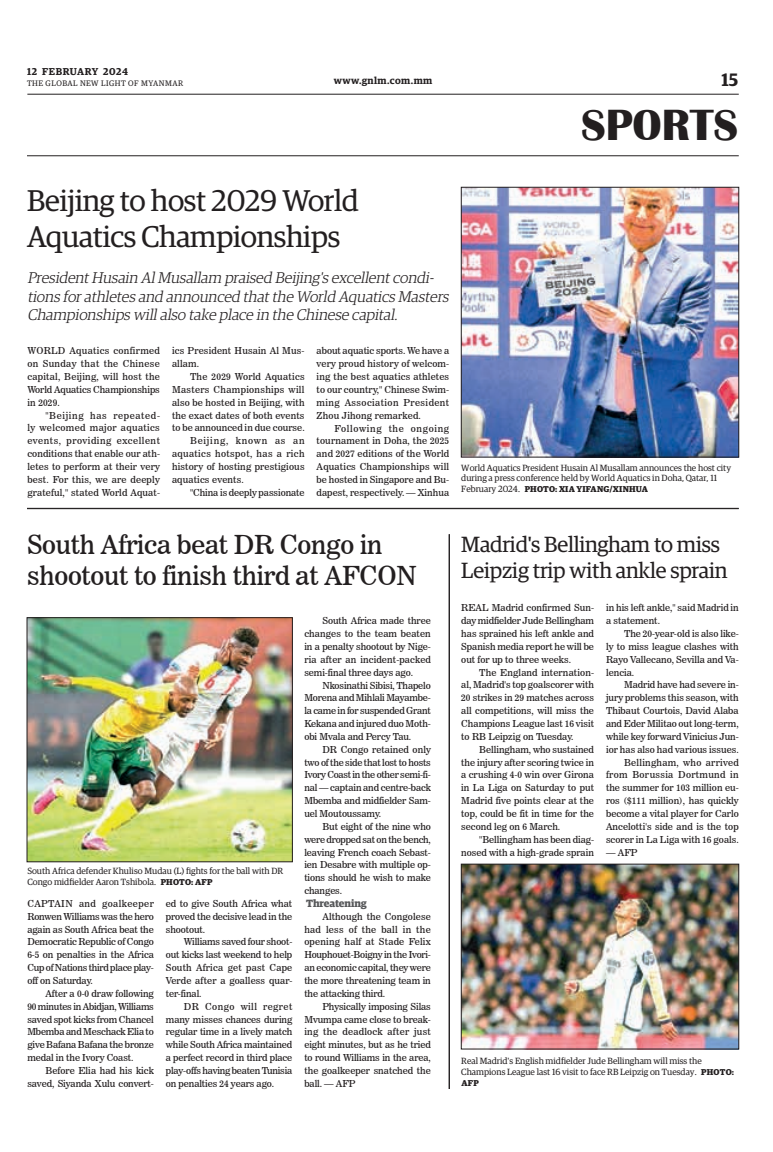
<style>
.page{position:relative;width:773px;height:1152px;background:#fff}
.page>*{position:absolute;margin:0;border:0;box-sizing:border-box;transform-origin:0 0}
.t1{font:700 45px "Britannic";color:#231f20}
._1_Clm_Head{font:30px/36px "Guardian Egyp";letter-spacing:-.01em;color:#231f20}
._1_Clm_Head-2{font:26px/31.2px "News 706 BT Roman C";letter-spacing:-.01em;color:#231f20}
._1_Clm_Head-3{font:22px/26.4px "Guardian Egyp";letter-spacing:-.01em;color:#231f20}
.t2{font:600 18px "Guardian Egyp";color:#231f20}
.t3{font:italic 300 15.5px/18.6px "Guardian Egyp";color:#231f20}
.Sub_Body{font:700 10.5px "Guardian Egyp";letter-spacing:-.01em;color:#57585a}
.t4{font:600 10px "Guardian Egyp";letter-spacing:.05em;color:#231f20}
._2nd_Body{font:9.5px/12.9px "News 706 BT Roman C";color:#231f20;text-align:justify}
.Normal_Para{font:9.5px/12.9px "News 706 BT Roman C";letter-spacing:-.005em;color:#231f20;text-align:justify}
.t5{font:9px/10.8px "Guardian Egyp";color:#231f20}
.t6{font:700 8.5px "Guardian Egyp";letter-spacing:.02em;color:#231f20}
.t7{font:8px "Guardian Egyp";letter-spacing:.06em;color:#231f20}
.s1{font-weight:400;font-size:9px}
.s2{font-weight:700;font-size:8.5px}
</style>
<div class="page">
<hr style="left:27px;top:94px;width:711px;height:1px;background:#231f20">
<hr style="left:27px;top:156px;width:711px;height:1px;background:#231f20">
<img style="left:29px;top:620px;width:261px;height:240px">
<div style="left:27px;top:618px;width:265px;height:244px;border:1px solid #231f20"></div>
<img style="left:463px;top:189px;width:273px;height:266px">
<div style="left:461px;top:187px;width:277px;height:270px;border:1px solid #231f20"></div>
<hr style="left:27px;top:508px;width:711px;height:1px;background:#231f20">
<hr style="left:27px;top:509px;width:711px;height:1px;background:#231f20">
<hr style="left:449px;top:534px;width:1px;height:555px;background:#231f20">
<img style="left:463px;top:866px;width:273px;height:181px">
<div style="left:461px;top:864px;width:277px;height:185px;border:1px solid #231f20"></div>
<p class="t4" style="left:27px;top:64px;width:102px">12 FEBRUARY 2024</p>
<p class="t7" style="left:27px;top:78px;width:158px">THE GLOBAL NEW LIGHT OF MYANMAR</p>
<p class="t4" style="left:334px;top:73px;width:100px">www.gnlm.com.mm</p>
<h3 class="t2" style="left:721px;top:67px;width:18px">15</h3>
<h1 class="t1" style="left:581px;top:100px;width:159px">SPORTS</h1>
<p class="_1_Clm_Head" style="left:27px;top:181px;width:333px">Beijing to host 2029 World<br>Aquatics Championships</p>
<p class="t3" style="left:27px;top:268px;width:426px">PresidentHusain AlMusallam praised Beijing's excellentcondi&shy;tions forathletes and announced thatthe World Aquatics Masters<br>Championships willalso take place in the Chinese capital.</p>
<p class="Normal_Para" style="left:27px;top:344px;width:134px">WORLD Aquatics confirmed on Sunday that the Chinese capital, Beijing, will host the World Aquatics Championships in 2029.</p>
<p class="_2nd_Body" style="left:27px;top:409px;width:134px;text-indent:18px">"Beijing has repeated&shy;ly welcomed major aquatics events, providing excellent conditions that enable our ath&shy;letes to perform at their very best. For this, we are deeply grateful," stated World Aquat-</p>
<p class="_2nd_Body" style="left:172px;top:344px;width:134px">ics President Husain Al Mus&shy;allam.</p>
<p class="_2nd_Body" style="left:172px;top:370px;width:134px;text-indent:18px">The 2029 World Aquatics Masters Championships will also be hosted in Beijing, with the exact dates of both events to be announced in due course.</p>
<p class="_2nd_Body" style="left:172px;top:434px;width:134px;text-indent:18px">Beijing, known as an aquatics hotspot, has a rich history of hosting prestigious aquatics events.</p>
<p class="_2nd_Body" style="left:190px;top:486px;width:116px">"China is deeply passionate</p>
<p class="_2nd_Body" style="left:316px;top:344px;width:134px">about aquatic sports. We have a very proud history of welcom&shy;ing the best aquatics athletes to our country," Chinese Swim&shy;ming Association President Zhou Jihong remarked.</p>
<p class="_2nd_Body" style="left:316px;top:422px;width:134px;text-indent:18px">Following the ongoing tournament in Doha, the 2025 and 2027 editions of the World Aquatics Championships will be hosted in Singapore and Bu&shy;dapest, respectively. — Xinhua</p>
<p class="t5" style="left:461px;top:462px;width:271px">World Aquatics President Husain Al Musallam announces the host city during a press conference held by World Aquatics in Doha, Qatar, 11</p>
<p class="t6" style="left:461px;top:483px;width:188px"><span class="s1">February 2024.</span> PHOTO: XIA YIFANG/XINHUA</p>
<p class="_1_Clm_Head-2" style="left:27px;top:529px;width:391px">South Africa beat DR Congo in shootout to finish third at AFCON</p>
<p class="t5" style="left:27px;top:865px;width:257px">South Africa defender Khuliso Mudau (L) fights for the ball with DR<br>Congo midfielder Aaron Tshibola. <span class="s2">PHOTO: AFP</span></p>
<p class="Normal_Para" style="left:27px;top:897px;width:128px">CAPTAIN and goalkeeper Ronwen Williams was the hero again as South Africa beat the Democratic Republic of Congo 6-5 on penalties in the Africa Cup of Nations third place play&shy;off on Saturday.</p>
<p class="_2nd_Body" style="left:27px;top:987px;width:128px;text-indent:18px">After a 0-0 draw following 90 minutes in Abidjan, Williams saved spot kicks from Chancel Mbemba and Meschack Elia to give Bafana Bafana the bronze medal in the Ivory Coast.</p>
<p class="_2nd_Body" style="left:27px;top:1064px;width:128px;text-align:right">Before Elia had his kick saved, Siyanda Xulu convert-</p>
<p class="_2nd_Body" style="left:166px;top:897px;width:128px">ed to give South Africa what proved the decisive lead in the shootout.</p>
<p class="_2nd_Body" style="left:166px;top:936px;width:128px;text-indent:18px">Williams saved four shoot&shy;out kicks last weekend to help South Africa get past Cape Verde after a goalless quar&shy;ter-final.</p>
<p class="_2nd_Body" style="left:166px;top:1000px;width:128px;text-indent:18px">DR Congo will regret many misses chances during regular time in a lively match while South Africa maintained a perfect record in third place play-offs having beaten Tunisia on penalties 24 years ago.</p>
<p class="_2nd_Body" style="left:304px;top:614px;width:128px;text-indent:18px">South Africa made three changes to the team beaten in a penalty shootout by Nige&shy;ria after an incident-packed semi-final three days ago.</p>
<p class="_2nd_Body" style="left:304px;top:679px;width:128px;text-indent:18px">Nkosinathi Sibisi, Thapelo Morena and Mihlali Mayambe&shy;la came in for suspended Grant Kekana and injured duo Moth&shy;obi Mvala and Percy Tau.</p>
<p class="_2nd_Body" style="left:304px;top:743px;width:128px;text-indent:18px">DR Congo retained only two of the side that lost to hosts Ivory Coast in the other semi-fi&shy;nal — captain and centre-back Mbemba and midfielder Sam&shy;uel Moutoussamy.</p>
<p class="_2nd_Body" style="left:304px;top:820px;width:128px;text-indent:18px">But eight of the nine who were dropped sat on the bench, leaving French coach Sebast&shy;ien Desabre with multiple op&shy;tions should he wish to make changes.</p>
<p class="Sub_Body" style="left:306px;top:895px;width:62px">Threatening</p>
<p class="_2nd_Body" style="left:304px;top:910px;width:128px;text-indent:18px">Although the Congolese had less of the ball in the opening half at Stade Felix Houphouet-Boigny in the Ivori&shy;an economic capital, they were the more threatening team in the attacking third.</p>
<p class="_2nd_Body" style="left:304px;top:1000px;width:128px;text-indent:18px">Physically imposing Silas Mvumpa came close to break&shy;ing the deadlock after just eight minutes, but as he tried to round Williams in the area, the goalkeeper snatched the ball. — AFP</p>
<p class="_1_Clm_Head-3" style="left:461px;top:529px;width:268px">Madrid's Bellingham to miss<br>Leipzig trip with ankle sprain</p>
<p class="Normal_Para" style="left:461px;top:601px;width:134px">REAL Madrid confirmed Sun&shy;day midfielder Jude Bellingham has sprained his left ankle and Spanish media report he will be out for up to three weeks.</p>
<p class="_2nd_Body" style="left:461px;top:666px;width:134px;text-indent:18px">The England internation&shy;al, Madrid's top goalscorer with 20 strikes in 29 matches across all competitions, will miss the Champions League last 16 visit to RB Leipzig on Tuesday.</p>
<p class="_2nd_Body" style="left:461px;top:743px;width:134px;text-indent:18px">Bellingham, who sustained the injury after scoring twice in a crushing 4-0 win over Girona in La Liga on Saturday to put Madrid five points clear at the top, could be fit in time for the second leg on 6 March.</p>
<p class="_2nd_Body" style="left:461px;top:833px;width:134px;text-align:right">"Bellingham has been diag&shy;nosed with a high-grade sprain</p>
<p class="_2nd_Body" style="left:606px;top:601px;width:134px">in his left ankle," said Madrid in a statement.</p>
<p class="_2nd_Body" style="left:606px;top:627px;width:134px;text-indent:18px">The 20-year-old is also like&shy;ly to miss league clashes with Rayo Vallecano, Sevilla and Va&shy;lencia.</p>
<p class="_2nd_Body" style="left:606px;top:679px;width:134px;text-indent:18px">Madrid have had severe in&shy;jury problems this season, with Thibaut Courtois, David Alaba and Eder Militao out long-term, while key forward Vinicius Jun&shy;ior has also had various issues.</p>
<p class="_2nd_Body" style="left:606px;top:756px;width:134px;text-indent:18px">Bellingham, who arrived from Borussia Dortmund in the summer for 103 million eu&shy;ros ($111 million), has quickly become a vital player for Carlo Ancelotti's side and is the top scorer in La Liga with 16 goals.</p>
<p class="_2nd_Body" style="left:606px;top:846px;width:33px">— AFP</p>
<p class="t5" style="left:461px;top:1055px;width:274px">Real Madrid's English midfielder Jude Bellingham will miss the<br>Champions League last 16 visit to face RB Leipzig on Tuesday. <span class="s2">PHOTO:</span></p>
<p class="t6" style="left:461px;top:1076px;width:19px">AFP</p>
</div>
